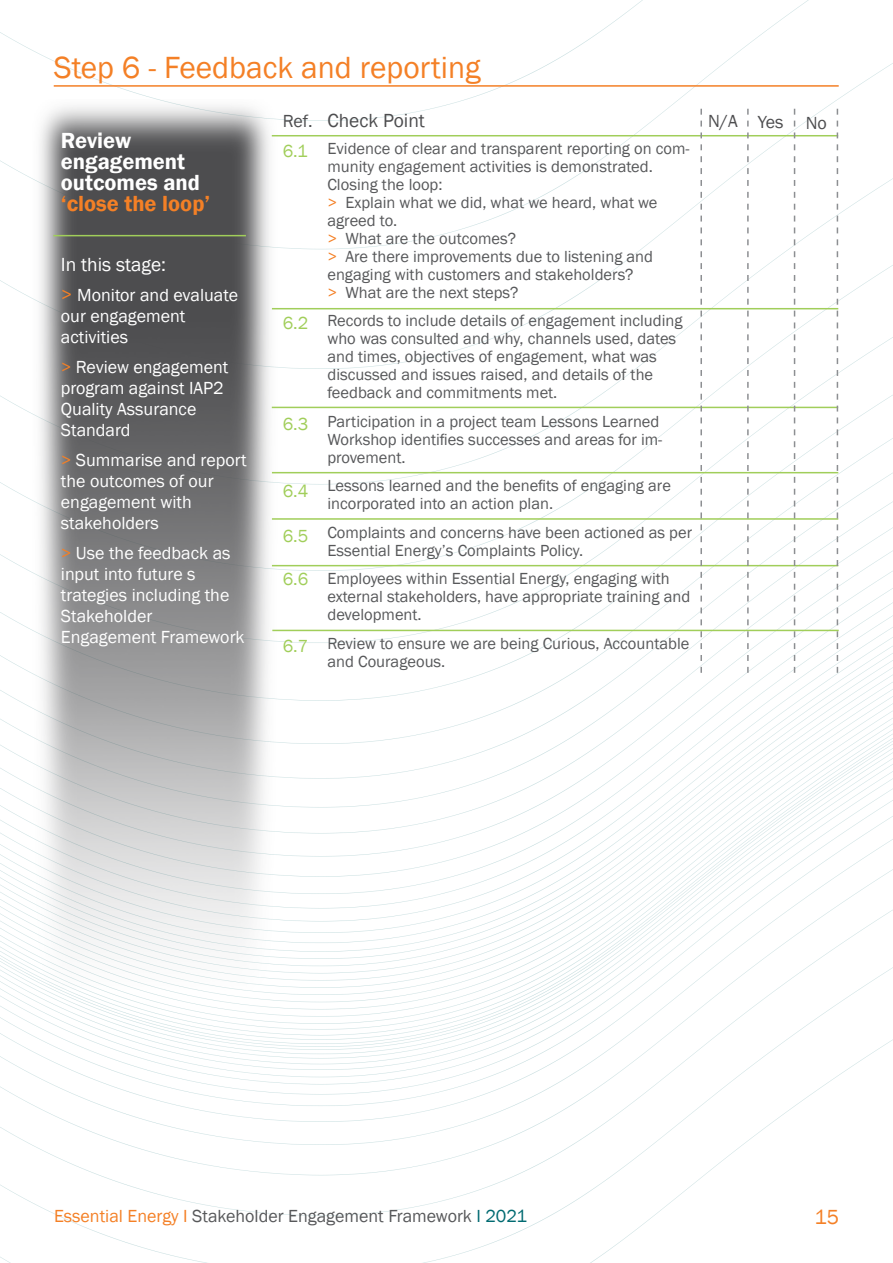
<style>
.page{position:relative;width:893px;height:1263px;background:#fff}
.page>*{position:absolute;margin:0;border:0;box-sizing:border-box;transform-origin:0 0}
.t1{font:31.5px "Franklin Gothic";color:#f48026}
.t2{font:600 22.5px/21px "Franklin Gothic";color:#fff}
.t3{font:21px "Franklin Gothic";color:#f48026}
.t4{font:19.5px "Franklin Gothic";color:#fff}
.t5{font:19.5px "Franklin Gothic";color:#4d4d4f}
.t6{font:18px/21px "Franklin Gothic";color:#fff}
.t7{font:18px "Franklin Gothic";color:#57585a}
.t8{font:18px "Franklin Gothic";color:#a1ce5a}
.t9{font:18px "Franklin Gothic";color:#4d4d4f}
.t10{font:16.5px/18px "Franklin Gothic";color:#57585a}
.s1{color:#f48026}
.s2{font-size:19.5px;color:#f48026}
.s3{color:#006a71}
</style>
<div class="page">
<img style="left:0;top:0;width:893px;height:1263px">
<img style="left:30px;top:100px;width:256px;height:1023px">
<hr style="left:53px;top:235px;width:193px;height:1px;background:#a1ce5a">
<hr style="left:272px;top:135px;width:566px;height:1px;background:#a1ce5a">
<hr style="left:272px;top:308px;width:566px;height:1px;background:#a1ce5a">
<hr style="left:272px;top:407px;width:566px;height:1px;background:#a1ce5a">
<hr style="left:272px;top:472px;width:566px;height:1px;background:#a1ce5a">
<hr style="left:272px;top:518px;width:566px;height:2px;background:#a1ce5a">
<hr style="left:272px;top:565px;width:566px;height:1px;background:#a1ce5a">
<svg style="left:700px;top:109px;width:2px;height:564px"></svg>
<svg style="left:747px;top:109px;width:2px;height:564px"></svg>
<svg style="left:794px;top:109px;width:1px;height:564px"></svg>
<svg style="left:837px;top:109px;width:1px;height:564px"></svg>
<hr style="left:54px;top:85px;width:785px;height:2px;background:#f48026">
<hr style="left:272px;top:630px;width:567px;height:1px;background:#a1ce5a">
<p class="t1" style="left:54px;top:48px;width:428px">Step 6 - Feedback and reporting</p>
<p class="t2" style="left:61px;top:130px;width:151px">Review engagement outcomes and <span class="s1">‘close the loop’</span></p>
<p class="t4" style="left:61px;top:252px;width:107px">In this stage:</p>
<p class="t6" style="left:61px;top:285px;width:179px"><span class="s2">&gt;</span> Monitor and evaluate our engagement activities</p>
<p class="t6" style="left:61px;top:357px;width:169px"><span class="s1">&gt;</span> Review engagement program against IAP2<br>Quality Assurance<br>Standard</p>
<p class="t6" style="left:61px;top:450px;width:187px"><span class="s1">&gt;</span> Summarise and report the outcomes of our engagement with stakeholders</p>
<p class="t6" style="left:61px;top:543px;width:185px"><span class="s1">&gt;</span> Use the feedback as input into future s trategies including the<br>Stakeholder<br>Engagement Framework</p>
<p class="t9" style="left:283px;top:110px;width:32px">Ref.</p>
<p class="t8" style="left:283px;top:140px;width:26px">6.1</p>
<p class="t8" style="left:283px;top:312px;width:27px">6.2</p>
<p class="t8" style="left:283px;top:413px;width:27px">6.3</p>
<p class="t8" style="left:283px;top:480px;width:27px">6.4</p>
<p class="t8" style="left:283px;top:524px;width:27px">6.5</p>
<p class="t8" style="left:283px;top:568px;width:27px">6.6</p>
<p class="t8" style="left:283px;top:635px;width:27px">6.7</p>
<p class="t5" style="left:327px;top:108px;width:99px">Check Point</p>
<p class="t10" style="left:327px;top:140px;width:364px">Evidence of clear and transparent reporting on com&shy;munity engagement activities is demonstrated.<br>Closing the loop:<br><span class="s1">&gt;</span> Explain what we did, what we heard, what we agreed to.<br><span class="s1">&gt;</span> What are the outcomes?<br><span class="s1">&gt;</span> Are there improvements due to listening and engaging with customers and stakeholders?<br><span class="s1">&gt;</span> What are the next steps?</p>
<p class="t10" style="left:327px;top:312px;width:357px">Records to include details of engagement including who was consulted and why, channels used, dates and times, objectives of engagement, what was discussed and issues raised, and details of the feedback and commitments met.</p>
<p class="t10" style="left:327px;top:413px;width:336px">Participation in a project team Lessons Learned<br>Workshop identifies successes and areas for im&shy;provement.</p>
<p class="t10" style="left:327px;top:477px;width:345px">Lessons learned and the benefits of engaging are incorporated into an action plan.</p>
<p class="t10" style="left:327px;top:524px;width:366px">Complaints and concerns have been actioned as per<br>Essential Energy’s Complaints Policy.</p>
<p class="t10" style="left:327px;top:570px;width:364px">Employees within Essential Energy, engaging with external stakeholders, have appropriate training and development.</p>
<p class="t10" style="left:327px;top:635px;width:363px">Review to ensure we are being Curious, Accountable and Courageous.</p>
<p class="t9" style="left:708px;top:110px;width:31px">N/A</p>
<p class="t9" style="left:758px;top:111px;width:27px">Yes</p>
<p class="t9" style="left:806px;top:112px;width:23px">No</p>
<p class="t7" style="left:54px;top:1204px;width:474px"><span class="s1">Essential Energy I</span> Stakeholder Engagement Framework <span class="s3">I 2021</span></p>
<p class="t3" style="left:815px;top:1204px;width:26px">15</p>
</div>
